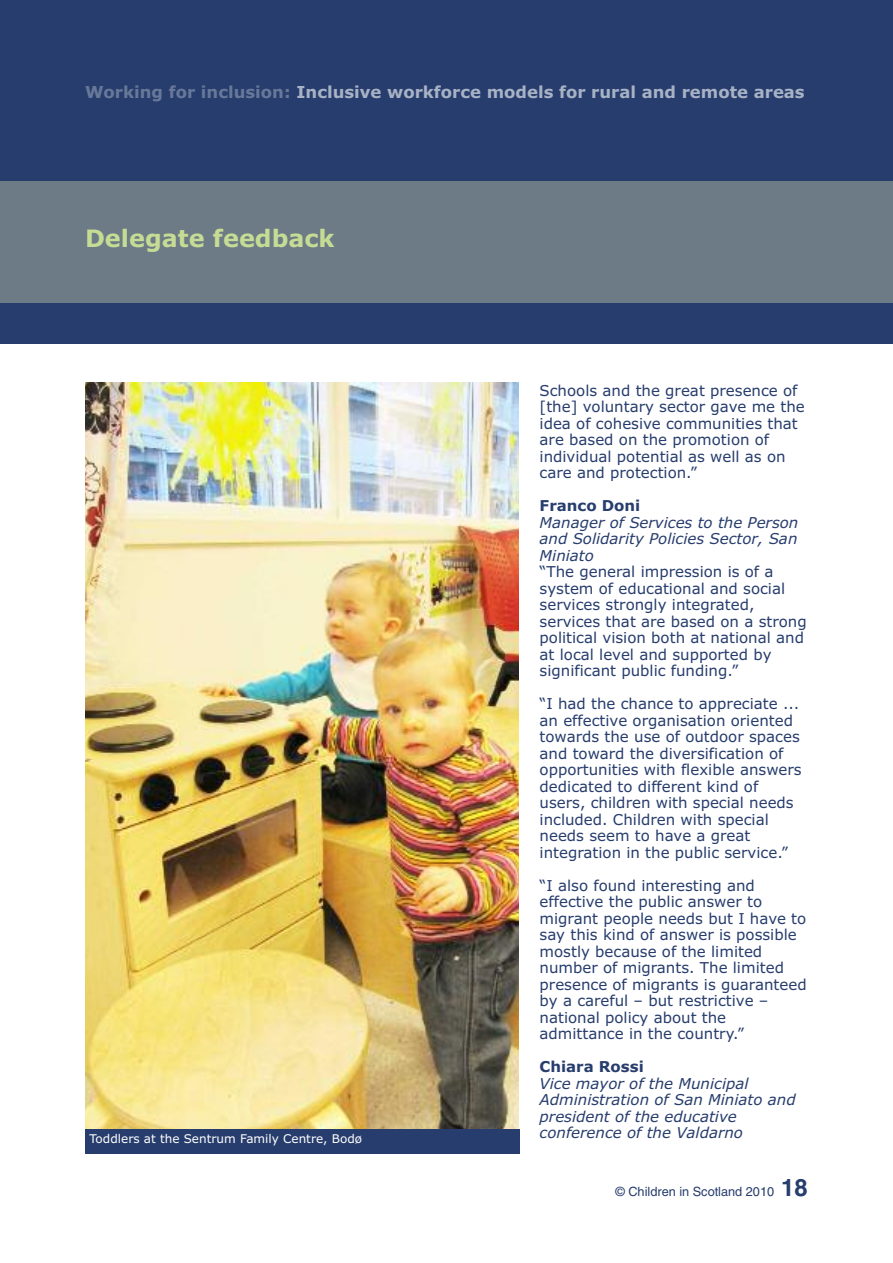
<style>
.page{position:relative;width:893px;height:1263px;background:#fff}
.page>*{position:absolute;margin:0;border:0;box-sizing:border-box;transform-origin:0 0}
.t1{font:700 24px "Verdana";color:#c6dc95}
.t2{font:700 16.5px "Verdana";color:#a8b2c5}
.t3{font:15px/16.5px "Verdana";color:#273d6d}
.t4{font:italic 15px/16.5px "Verdana";color:#273d6d;text-align:justify}
.t5{font:700 15px "Verdana";color:#273d6d}
.t6{font:12.75px "Helvetica";color:#273d6d}
.t7{font:12px "Verdana";color:#fff}
.s1{font-family:"Verdana Bold OTF";font-weight:400;color:#687899}
.s2{font-weight:700;font-size:24px}
</style>
<div class="page">
<div style="left:0;top:0;width:893px;height:344px;background:#273d6d"></div>
<div style="left:0;top:181px;width:893px;height:122px;background:#6c7b86"></div>
<img style="left:85px;top:383px;width:434px;height:746px">
<div style="left:85px;top:1129px;width:435px;height:25px;background:#273d6d"></div>
<p class="t2" style="left:85px;top:82px;width:721px"><span class="s1">Working for inclusion:</span> Inclusive workforce models for rural and remote areas</p>
<h1 class="t1" style="left:85px;top:225px;width:251px">Delegate feedback</h1>
<p class="t7" style="left:90px;top:1132px;width:274px">Toddlers at the Sentrum Family Centre, Bodø</p>
<p class="t3" style="left:540px;top:382px;width:267px">Schools and the great presence of [the] voluntary sector gave me the idea of cohesive communities that are based on the promotion of individual potential as well as on care and protection.”</p>
<p class="t5" style="left:540px;top:497px;width:102px">Franco Doni</p>
<p class="t4" style="left:540px;top:514px;width:260px">Manager of Services to the Person and Solidarity Policies Sector, San Miniato</p>
<p class="t3" style="left:540px;top:564px;width:269px">“The general impression is of a system of educational and social services strongly integrated, services that are based on a strong political vision both at national and at local level and supported by significant public funding.”</p>
<p class="t3" style="left:540px;top:696px;width:264px">“I had the chance to appreciate ... an effective organisation oriented towards the use of outdoor spaces and toward the diversification of opportunities with flexible answers dedicated to different kind of users, children with special needs included. Children with special needs seem to have a great integration in the public service.”</p>
<p class="t3" style="left:540px;top:877px;width:269px">“I also found interesting and effective the public answer to migrant people needs but I have to say this kind of answer is possible mostly because of the limited number of migrants. The limited presence of migrants is guaranteed by a careful – but restrictive – national policy about the admittance in the country.”</p>
<p class="t5" style="left:540px;top:1058px;width:106px">Chiara Rossi</p>
<p class="t4" style="left:540px;top:1075px;width:258px;text-align:left">Vice mayor of the Municipal<br>Administration of San Miniato and president of the educative conference of the Valdarno</p>
<p class="t6" style="left:615px;top:1187px;width:194px">© Children in Scotland 2010 <span class="s2">18</span></p>
</div>
